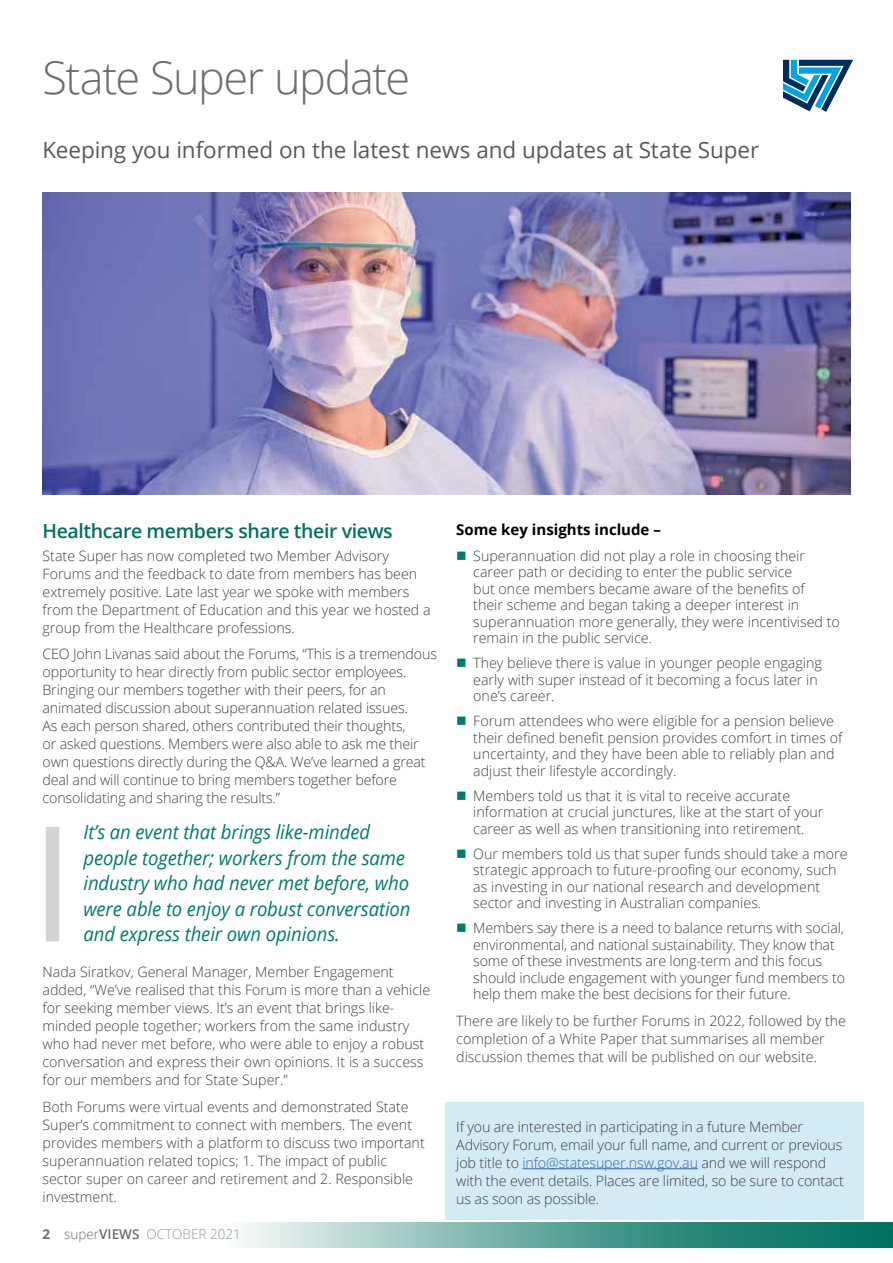
<style>
.page{position:relative;width:893px;height:1263px;background:#fff}
.page>*{position:absolute;margin:0;border:0;box-sizing:border-box;transform-origin:0 0}
.t1{font:300 45px "Open Sans";letter-spacing:-.035em;color:#6d6e71}
.t2{font:22.5px "Open Sans";letter-spacing:-.005em;color:#58595b}
.t3{font:italic 19.5px/25.5px "Open Sans";letter-spacing:-.005em;color:#007a6c;scale:.95 1}
.t4{font:600 19.5px "Open Sans";letter-spacing:-.02em;color:#007161}
.t5{font:700 15px "Open Sans";color:#000}
.t6{font:300 14.25px/18px "Open Sans";color:#414042}
.t7{font:300 13.5px "Open Sans";color:#95979a}
.s1{font-weight:700;color:#6d6e71}
.s2{color:#6d6e71}
.s3{font-weight:600;color:#6d6e71}
.s4{color:#3a68a5}
</style>
<div class="page">
<svg style="left:783px;top:60px;width:70px;height:52px"></svg>
<svg style="left:892px;top:1222px;width:1px;height:25px"></svg>
<svg style="left:243px;top:1222px;width:649px;height:25px"></svg>
<div style="left:446px;top:1103px;width:418px;height:117px;background:#d3eaf7"></div>
<hr style="left:522px;top:1168px;width:176px;height:1px;background:#3a68a5">
<div style="left:46px;top:827px;width:13px;height:114px;background:#d1d3d4"></div>
<img style="left:43px;top:192px;width:807px;height:302px">
<h1 class="t1" style="left:43px;top:47px;width:369px">State Super update</h1>
<h2 class="t2" style="left:43px;top:134px;width:718px">Keeping you informed on the latest news and updates at State Super</h2>
<h3 class="t4" style="left:43px;top:518px;width:352px">Healthcare members share their views</h3>
<p class="t6" style="left:43px;top:546px;width:390px">State Super has now completed two Member Advisory Forums and the feedback to date from members has been extremely positive. Late last year we spoke with members from the Department of Education and this year we hosted a group from the Healthcare professions.</p>
<p class="t6" style="left:43px;top:645px;width:396px">CEO John Livanas said about the Forums, “This is a tremendous opportunity to hear directly from public sector employees.<br>Bringing our members together with their peers, for an animated discussion about superannuation related issues.<br>As each person shared, others contributed their thoughts,<br>or asked questions. Members were also able to ask me their own questions directly during the Q&amp;A. We’ve learned a great deal and will continue to bring members together before consolidating and sharing the results.”</p>
<h3 class="t3" style="left:83px;top:819px;width:346px">It’s an event that brings like-minded people together; workers from the same industry who had never met before, who were able to enjoy a robust conversation and express their own opinions.</h3>
<p class="t6" style="left:43px;top:962px;width:389px">Nada Siratkov, General Manager, Member Engagement added, “We’ve realised that this Forum is more than a vehicle for seeking member views. It’s an event that brings like&shy;minded people together; workers from the same industry who had never met before, who were able to enjoy a robust conversation and express their own opinions. It is a success for our members and for State Super.”</p>
<p class="t6" style="left:43px;top:1097px;width:384px">Both Forums were virtual events and demonstrated State Super’s commitment to connect with members. The event provides members with a platform to discuss two important superannuation related topics; 1. The impact of public sector super on career and retirement and 2. Responsible investment.</p>
<p class="t7" style="left:43px;top:1225px;width:200px"><span class="s1">2</span> <span class="s2">super</span><span class="s3">VIEWS</span> OCTOBER 2021</p>
<p class="t5" style="left:456px;top:519px;width:206px">Some key insights include –</p>
<p class="t6" style="left:473px;top:547px;width:368px;line-height:16.5px">Superannuation did not play a role in choosing their career path or deciding to enter the public service<br>but once members became aware of the benefits of<br>their scheme and began taking a deeper interest in superannuation more generally, they were incentivised to remain in the public service.</p>
<p class="t6" style="left:473px;top:654px;width:350px;line-height:16.5px">They believe there is value in younger people engaging early with super instead of it becoming a focus later in one’s career.</p>
<p class="t6" style="left:473px;top:712px;width:371px;line-height:16.5px">Forum attendees who were eligible for a pension believe their defined benefit pension provides comfort in times of uncertainty, and they have been able to reliably plan and adjust their lifestyle accordingly.</p>
<p class="t6" style="left:473px;top:787px;width:352px;line-height:16.5px">Members told us that it is vital to receive accurate information at crucial junctures, like at the start of your career as well as when transitioning into retirement.</p>
<p class="t6" style="left:473px;top:845px;width:376px;line-height:16.5px">Our members told us that super funds should take a more strategic approach to future-proofing our economy, such as investing in our national research and development sector and investing in Australian companies.</p>
<p class="t6" style="left:473px;top:919px;width:373px;line-height:16.5px">Members say there is a need to balance returns with social, environmental, and national sustainability. They know that some of these investments are long-term and this focus should include engagement with younger fund members to help them make the best decisions for their future.</p>
<p class="t6" style="left:456px;top:1011px;width:391px">There are likely to be further Forums in 2022, followed by the completion of a White Paper that summarises all member discussion themes that will be published on our website.</p>
<p class="t6" style="left:456px;top:1117px;width:389px">If you are interested in participating in a future Member Advisory Forum, email your full name, and current or previous job title to <span class="s4">info@statesuper.nsw.gov.au</span> and we will respond with the event details. Places are limited, so be sure to contact us as soon as possible.</p>
</div>
